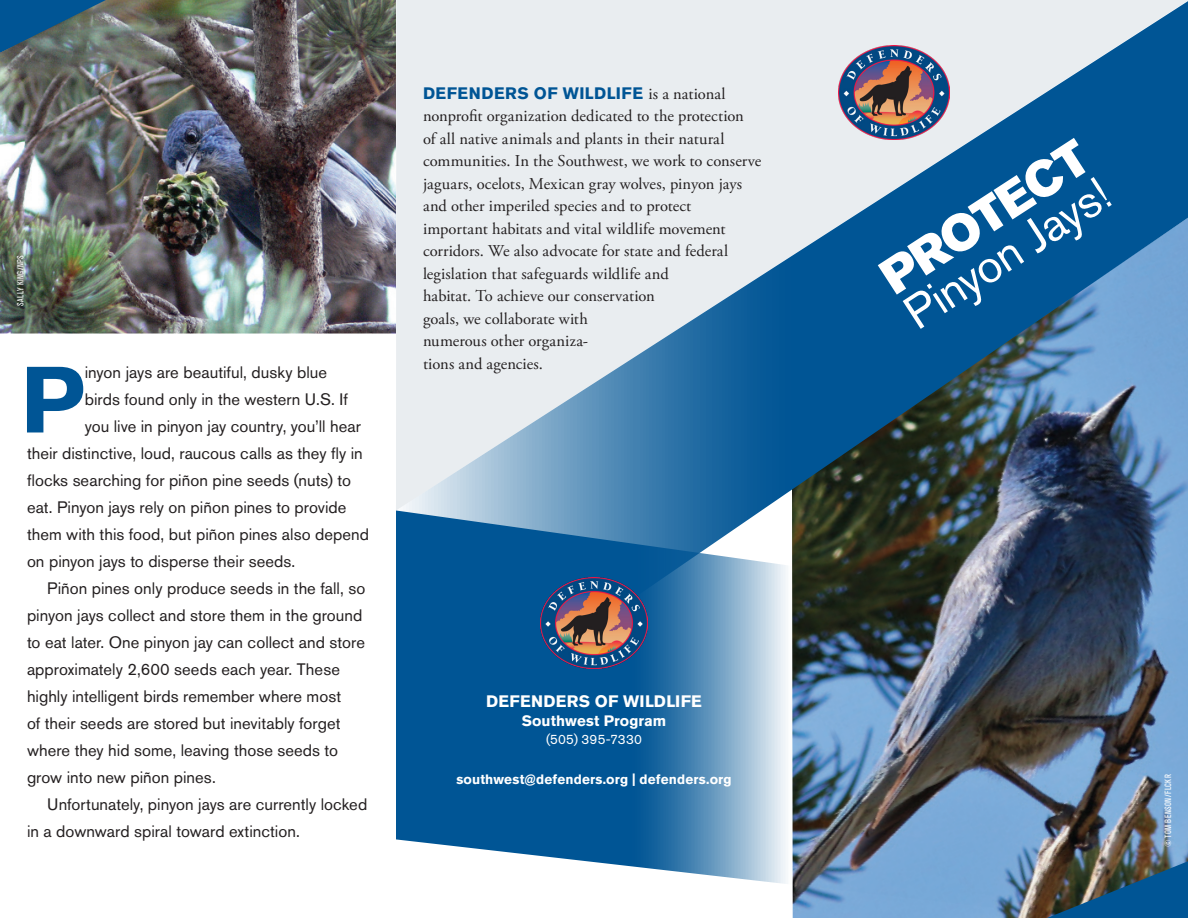
<style>
.page{position:relative;width:1188px;height:918px;background:#fff}
.page>*{position:absolute;margin:0;border:0;box-sizing:border-box;transform-origin:0 0}
.t1{font:700 93px "Akzidenz Grotesk Std";color:#005595}
.t2{font:49.65px "Akzidenz Grotesk Std Super";color:#fff}
.t3{font:46.95px "Akzidenz Grotesk Std";color:#fff}
.t4{font:16.5px/27px "Akzidenz Grotesk Std";color:#231f20}
.t5{font:16.5px/22.5px "Adobe Garamond Pro";letter-spacing:.005em;color:#231f20}
.t6{font:700 16.5px "Akzidenz Grotesk Std";letter-spacing:.015em;color:#fff}
.t7{font:700 15px "Akzidenz Grotesk Std";letter-spacing:.005em;color:#fff}
.t8{font:700 13.5px "Akzidenz Grotesk Std";letter-spacing:.01em;color:#fff}
.t9{font:13.5px "Akzidenz Grotesk Std";letter-spacing:.015em;color:#fff}
.t10{font:condensed 9px "Akzidenz Grotesk Std";letter-spacing:.045em;color:#fff}
.s1{font-family:"Akzidenz Grotesk Std";font-weight:700;color:#005595}
</style>
<div class="page">
<svg style="left:396px;top:0;width:792px;height:510px;background:#86a7c1"></svg>
<img style="left:838px;top:45px;width:112px;height:94px">
<img style="left:396px;top:510px;width:792px;height:408px">
<img style="left:0;top:0;width:396px;height:334px">
<img style="left:540px;top:577px;width:108px;height:91px">
<p class="t10" style="left:15px;top:306px;width:52px;rotate:-90deg">SALLY KING/NPS</p>
<p class="t1" style="left:21px;top:346px;width:65px">P</p>
<p class="t4" style="left:85px;top:359px;width:244px">inyon jays are beautiful, dusky blue</p>
<p class="t4" style="left:85px;top:386px;width:265px">birds found only in the western U.S. If</p>
<p class="t4" style="left:85px;top:413px;width:278px">you live in pinyon jay country, you’ll hear</p>
<p class="t4" style="left:27px;top:440px;width:337px">their distinctive, loud, raucous calls as they fly in</p>
<p class="t4" style="left:27px;top:467px;width:326px">flocks searching for piñon pine seeds (nuts) to</p>
<p class="t4" style="left:27px;top:494px;width:321px">eat. Pinyon jays rely on piñon pines to provide</p>
<p class="t4" style="left:27px;top:521px;width:343px">them with this food, but piñon pines also depend</p>
<p class="t4" style="left:27px;top:548px;width:270px">on pinyon jays to disperse their seeds.</p>
<p class="t4" style="left:27px;top:575px;width:340px;text-indent:20px">Piñon pines only produce seeds in the fall, so pinyon jays collect and store them in the ground to eat later. One pinyon jay can collect and store approximately 2,600 seeds each year. These highly intelligent birds remember where most<br>of their seeds are stored but inevitably forget where they hid some, leaving those seeds to grow into new piñon pines.</p>
<p class="t4" style="left:27px;top:791px;width:342px;text-indent:20px">Unfortunately, pinyon jays are currently locked in a downward spiral toward extinction.</p>
<p class="t5" style="left:423px;top:83px;width:340px"><span class="s1">DEFENDERS OF WILDLIFE</span> is a national nonprofit organization dedicated to the protection<br>of all native animals and plants in their natural communities. In the Southwest, we work to conserve jaguars, ocelots, Mexican gray wolves, pinyon jays and other imperiled species and to protect<br>important habitats and vital wildlife movement corridors. We also advocate for state and federal legislation that safeguards wildlife and<br>habitat. To achieve our conservation<br>goals, we collaborate with<br>numerous other organiza-<br>tions and agencies.</p>
<p class="t6" style="left:486px;top:691px;width:217px">DEFENDERS OF WILDLIFE</p>
<p class="t7" style="left:522px;top:712px;width:146px">Southwest Program</p>
<p class="t9" style="left:546px;top:731px;width:97px">(505) 395-7330</p>
<p class="t8" style="left:456px;top:772px;width:277px">southwest@defenders.org | defenders.org</p>
<p class="t2" style="left:870px;top:257px;width:238px;rotate:-33deg">PROTECT</p>
<p class="t3" style="left:894px;top:294px;width:236px;rotate:-33deg">Pinyon Jays!</p>
<p class="t10" style="left:1163px;top:847px;width:74px;rotate:-90deg">© TOM BENSON/FLCKR</p>
</div>
